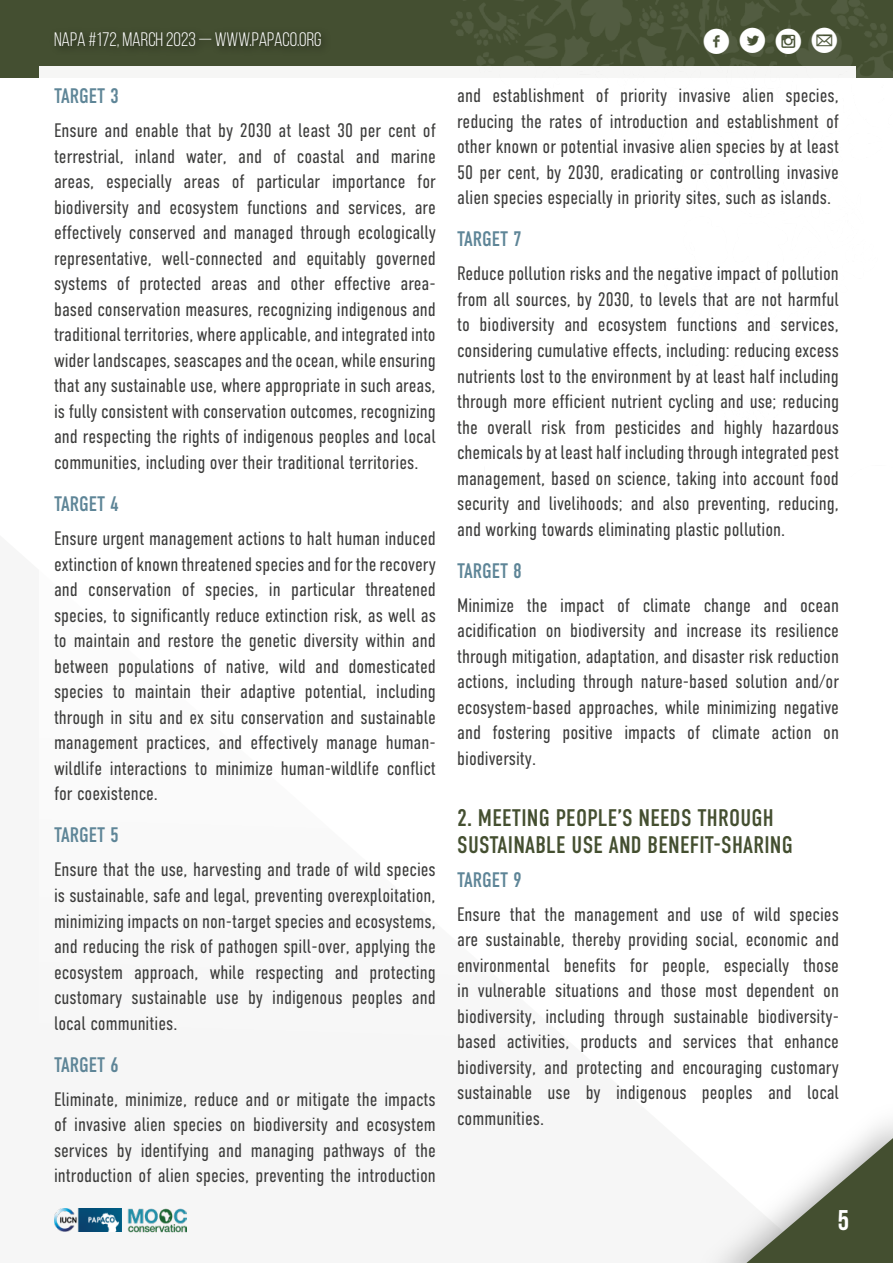
<style>
.page{position:relative;width:893px;height:1263px;background:#fff}
.page>*{position:absolute;margin:0;border:0;box-sizing:border-box;transform-origin:0 0}
.t1{font:36px "Socialico";color:#fff}
.t2{font:700 28.5px "Bebas Neue";color:#fff}
.t3{font:24px/27px "DIN Condensed";letter-spacing:.01em;color:#444f30}
.t4{font:21px "DIN Condensed";color:#5e8597}
.t5{font:300 19.5px/25.5px "DIN Condensed";color:#3c3c3b;text-align:justify}
.t6{font:19.5px "Bebas Neue";color:#fff}
.s1{font-family:"Socialico Plus Plus"}
</style>
<div class="page">
<div style="left:0;top:0;width:893px;height:77px;background:#444f31"></div>
<div style="left:49px;top:26px;width:282px;height:30px;background:#3f492d"></div>
<svg style="left:716px;top:1129px;width:177px;height:134px"></svg>
<div style="left:39px;top:66px;width:817px;height:1005px;background:#fff"></div>
<img style="left:127px;top:1208px;width:60px;height:25px">
<img style="left:450px;top:0;width:443px;height:78px">
<img style="left:54px;top:1209px;width:68px;height:22px">
<p class="t6" style="left:54px;top:29px;width:269px">NAPA #172, MARCH 2023 — WWW.PAPACO.ORG</p>
<h1 class="t1" style="left:702px;top:20px;width:138px">fl<span class="s1">im</span></h1>
<p class="t4" style="left:54px;top:84px;width:66px">TARGET 3</p>
<p class="t5" style="left:54px;top:118px;width:383px">Ensure and enable that by 2030 at least 30 per cent of terrestrial, inland water, and of coastal and marine areas, especially areas of particular importance for biodiversity and ecosystem functions and services, are effectively conserved and managed through ecologically representative, well-connected and equitably governed systems of protected areas and other effective area&shy;based conservation measures, recognizing indigenous and traditional territories, where applicable, and integrated into wider landscapes, seascapes and the ocean, while ensuring that any sustainable use, where appropriate in such areas, is fully consistent with conservation outcomes, recognizing and respecting the rights of indigenous peoples and local communities, including over their traditional territories.</p>
<p class="t4" style="left:54px;top:492px;width:66px">TARGET 4</p>
<p class="t5" style="left:54px;top:526px;width:383px">Ensure urgent management actions to halt human induced extinction of known threatened species and for the recovery and conservation of species, in particular threatened species, to significantly reduce extinction risk, as well as to maintain and restore the genetic diversity within and between populations of native, wild and domesticated species to maintain their adaptive potential, including through in situ and ex situ conservation and sustainable management practices, and effectively manage human&shy;wildlife interactions to minimize human-wildlife conflict for coexistence.</p>
<p class="t4" style="left:54px;top:823px;width:66px">TARGET 5</p>
<p class="t5" style="left:54px;top:857px;width:383px">Ensure that the use, harvesting and trade of wild species is sustainable, safe and legal, preventing overexploitation, minimizing impacts on non-target species and ecosystems, and reducing the risk of pathogen spill-over, applying the ecosystem approach, while respecting and protecting customary sustainable use by indigenous peoples and local communities.</p>
<p class="t4" style="left:54px;top:1053px;width:66px">TARGET 6</p>
<p class="t5" style="left:54px;top:1086px;width:383px">Eliminate, minimize, reduce and or mitigate the impacts of invasive alien species on biodiversity and ecosystem services by identifying and managing pathways of the introduction of alien species, preventing the introduction</p>
<p class="t5" style="left:457px;top:83px;width:383px">and establishment of priority invasive alien species, reducing the rates of introduction and establishment of other known or potential invasive alien species by at least 50 per cent, by 2030, eradicating or controlling invasive alien species especially in priority sites, such as islands.</p>
<p class="t4" style="left:457px;top:227px;width:66px">TARGET 7</p>
<p class="t5" style="left:457px;top:261px;width:383px">Reduce pollution risks and the negative impact of pollution from all sources, by 2030, to levels that are not harmful to biodiversity and ecosystem functions and services, considering cumulative effects, including: reducing excess nutrients lost to the environment by at least half including through more efficient nutrient cycling and use; reducing the overall risk from pesticides and highly hazardous chemicals by at least half including through integrated pest management, based on science, taking into account food security and livelihoods; and also preventing, reducing, and working towards eliminating plastic pollution.</p>
<p class="t4" style="left:457px;top:559px;width:66px">TARGET 8</p>
<p class="t5" style="left:457px;top:592px;width:383px">Minimize the impact of climate change and ocean acidification on biodiversity and increase its resilience through mitigation, adaptation, and disaster risk reduction actions, including through nature-based solution and/or ecosystem-based approaches, while minimizing negative and fostering positive impacts of climate action on biodiversity.</p>
<p class="t3" style="left:457px;top:804px;width:337px">2. MEETING PEOPLE’S NEEDS THROUGH<br>SUSTAINABLE USE AND BENEFIT-SHARING</p>
<p class="t4" style="left:457px;top:868px;width:66px">TARGET 9</p>
<p class="t5" style="left:457px;top:901px;width:383px">Ensure that the management and use of wild species are sustainable, thereby providing social, economic and environmental benefits for people, especially those in vulnerable situations and those most dependent on biodiversity, including through sustainable biodiversity&shy;based activities, products and services that enhance biodiversity, and protecting and encouraging customary sustainable use by indigenous peoples and local communities.</p>
<h2 class="t2" style="left:838px;top:1205px;width:13px">5</h2>
</div>
